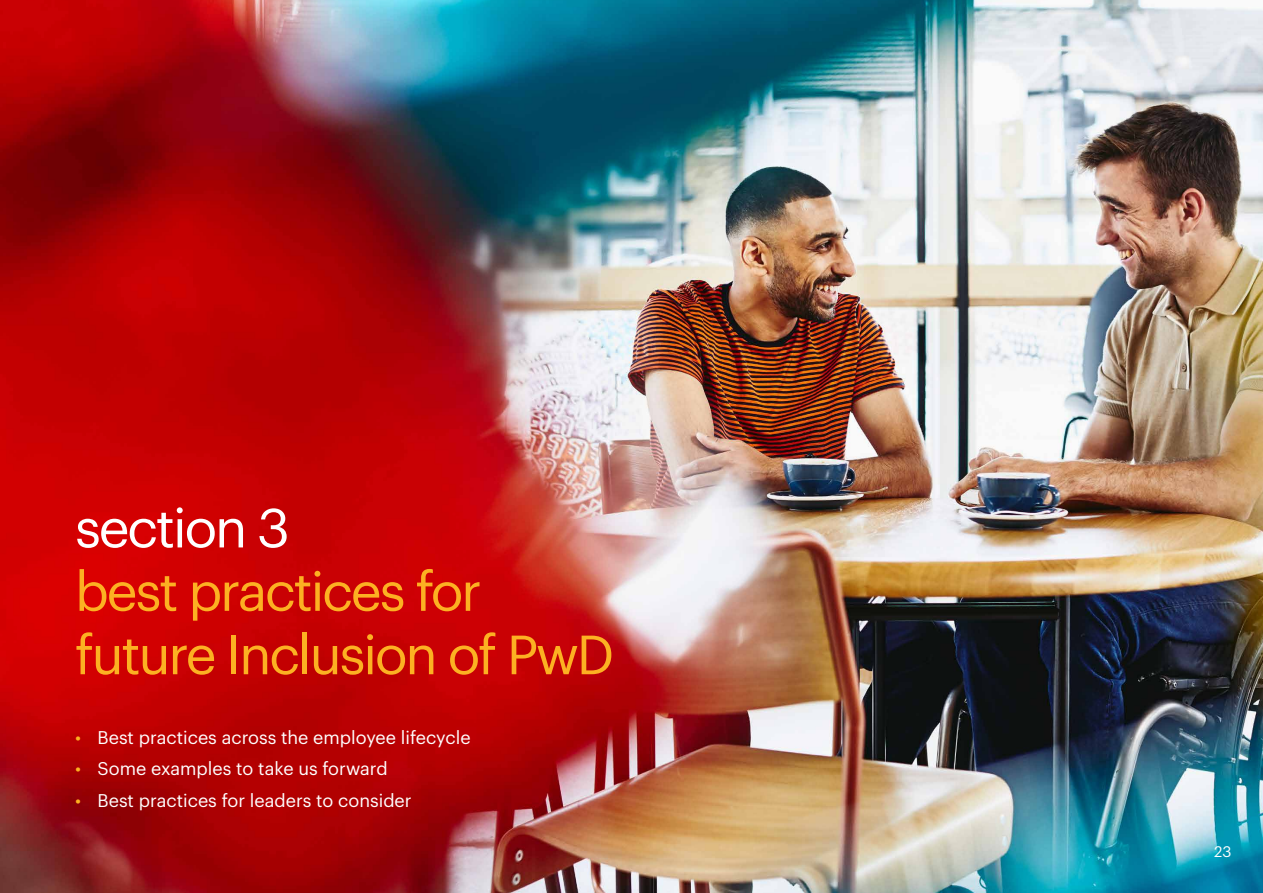
<style>
.page{position:relative;width:1263px;height:893px;background:#fff}
.page>*{position:absolute;margin:0;border:0;box-sizing:border-box;transform-origin:0 0}
.t1{font:54px/63.4px "Graphik";letter-spacing:-.04em;color:#fcb122}
.t2{font:54px "Graphik";letter-spacing:-.04em;color:#fff}
.t3{font:18px "Graphik";color:#fff}
.t4{font:15px "Graphik";color:#fff}
.s1{color:#fcb122}
</style>
<div class="page">
<img style="left:0;top:0;width:1263px;height:893px">
<h1 class="t2" style="left:75px;top:487px;width:216px">section 3</h1>
<h1 class="t1" style="left:75px;top:555px;width:541px">best practices for future Inclusion of PwD</h1>
<p class="t3" style="left:75px;top:724px;width:397px"><span class="s1">•</span> Best practices across the employee lifecycle</p>
<p class="t3" style="left:75px;top:755px;width:314px"><span class="s1">•</span> Some examples to take us forward</p>
<p class="t3" style="left:75px;top:787px;width:338px"><span class="s1">•</span> Best practices for leaders to consider</p>
<p class="t4" style="left:1214px;top:840px;width:19px">23</p>
</div>
